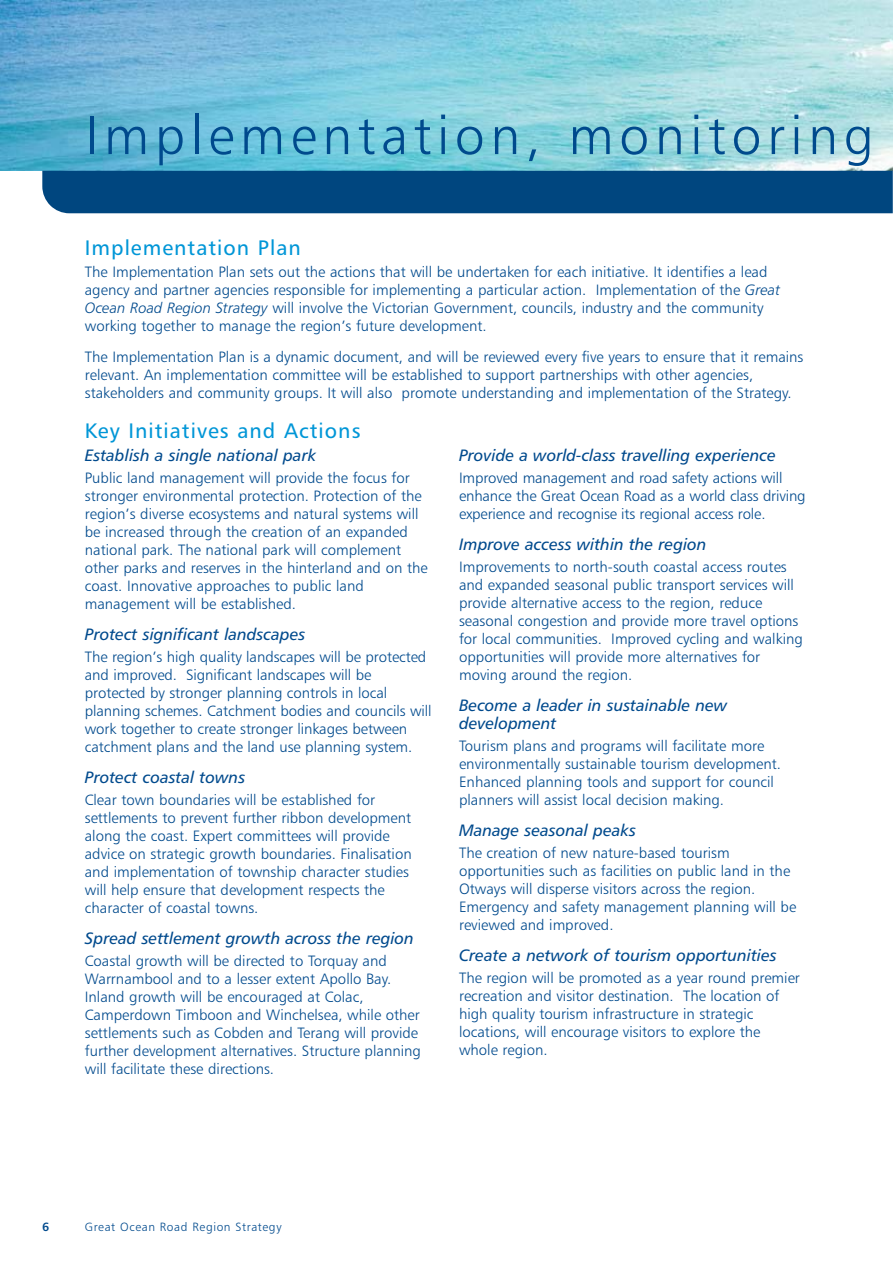
<style>
.page{position:relative;width:893px;height:1263px;background:#fff}
.page>*{position:absolute;margin:0;border:0;box-sizing:border-box;transform-origin:0 0}
.t1{font:54px "Humanist 777 BT Light B";letter-spacing:.1em;color:#004a8d}
.t2{font:21px "Humanist 777 BT Roman B";letter-spacing:.05em;color:#0096d7}
.t3{font:16.5px/18px "Humanist 777 BT Italic B";color:#004a8d}
.t4{font:15px/18px "Humanist 777 BT Light B";color:#004a8d}
.t5{font:12px "Humanist 777 BT Light B";letter-spacing:.05em;color:#004a8d}
.t6{font:12px "Humanist 777 BT Bold B";color:#004a8d}
.s1{font-family:"Humanist 777 BT Light Italic B"}
</style>
<div class="page">
<img style="left:0;top:1px;width:893px;height:170px">
<div style="left:42px;top:171px;width:851px;height:42px;background:#00467f"></div>
<h1 class="t1" style="left:85px;top:114px;width:790px">Implementation, monitoring</h1>
<h2 class="t2" style="left:85px;top:239px;width:218px">Implementation Plan</h2>
<p class="t4" style="left:85px;top:264px;width:697px">The Implementation Plan sets out the actions that will be undertaken for each initiative. It identifies a lead agency and partner agencies responsible for implementing a particular action. Implementation of the <span class="s1">Great Ocean Road Region Strategy</span> will involve the Victorian Government, councils, industry and the community working together to manage the region’s future development.</p>
<p class="t4" style="left:85px;top:348px;width:720px">The Implementation Plan is a dynamic document, and will be reviewed every five years to ensure that it remains relevant. An implementation committee will be established to support partnerships with other agencies, stakeholders and community groups. It will also promote understanding and implementation of the Strategy.</p>
<h2 class="t2" style="left:85px;top:422px;width:277px">Key Initiatives and Actions</h2>
<p class="t3" style="left:85px;top:448px;width:233px">Establish a single national park</p>
<p class="t4" style="left:85px;top:470px;width:344px">Public land management will provide the focus for stronger environmental protection. Protection of the region’s diverse ecosystems and natural systems will be increased through the creation of an expanded national park. The national park will complement other parks and reserves in the hinterland and on the coast. Innovative approaches to public land management will be established.</p>
<p class="t3" style="left:85px;top:627px;width:222px">Protect significant landscapes</p>
<p class="t4" style="left:85px;top:649px;width:348px">The region’s high quality landscapes will be protected and improved. Significant landscapes will be protected by stronger planning controls in local planning schemes. Catchment bodies and councils will work together to create stronger linkages between catchment plans and the land use planning system.</p>
<p class="t3" style="left:85px;top:770px;width:162px">Protect coastal towns</p>
<p class="t4" style="left:85px;top:792px;width:328px">Clear town boundaries will be established for settlements to prevent further ribbon development along the coast. Expert committees will provide advice on strategic growth boundaries. Finalisation and implementation of township character studies will help ensure that development respects the character of coastal towns.</p>
<p class="t3" style="left:85px;top:931px;width:331px">Spread settlement growth across the region</p>
<p class="t4" style="left:85px;top:953px;width:338px">Coastal growth will be directed to Torquay and Warrnambool and to a lesser extent Apollo Bay.<br>Inland growth will be encouraged at Colac, Camperdown Timboon and Winchelsea, while other settlements such as Cobden and Terang will provide further development alternatives. Structure planning will facilitate these directions.</p>
<p class="t3" style="left:459px;top:448px;width:318px">Provide a world-class travelling experience</p>
<p class="t4" style="left:459px;top:470px;width:348px">Improved management and road safety actions will enhance the Great Ocean Road as a world class driving experience and recognise its regional access role.</p>
<p class="t3" style="left:459px;top:537px;width:249px">Improve access within the region</p>
<p class="t4" style="left:459px;top:559px;width:345px">Improvements to north-south coastal access routes and expanded seasonal public transport services will provide alternative access to the region, reduce seasonal congestion and provide more travel options for local communities. Improved cycling and walking opportunities will provide more alternatives for moving around the region.</p>
<p class="t3" style="left:459px;top:698px;width:270px">Become a leader in sustainable new development</p>
<p class="t4" style="left:459px;top:738px;width:323px">Tourism plans and programs will facilitate more environmentally sustainable tourism development.<br>Enhanced planning tools and support for council planners will assist local decision making.</p>
<p class="t3" style="left:459px;top:823px;width:178px">Manage seasonal peaks</p>
<p class="t4" style="left:459px;top:845px;width:339px">The creation of new nature-based tourism opportunities such as facilities on public land in the Otways will disperse visitors across the region.<br>Emergency and safety management planning will be reviewed and improved.</p>
<p class="t3" style="left:459px;top:948px;width:319px">Create a network of tourism opportunities</p>
<p class="t4" style="left:459px;top:970px;width:342px">The region will be promoted as a year round premier recreation and visitor destination. The location of high quality tourism infrastructure in strategic locations, will encourage visitors to explore the whole region.</p>
<p class="t6" style="left:42px;top:1222px;width:9px">6</p>
<p class="t5" style="left:85px;top:1222px;width:198px">Great Ocean Road Region Strategy</p>
</div>
